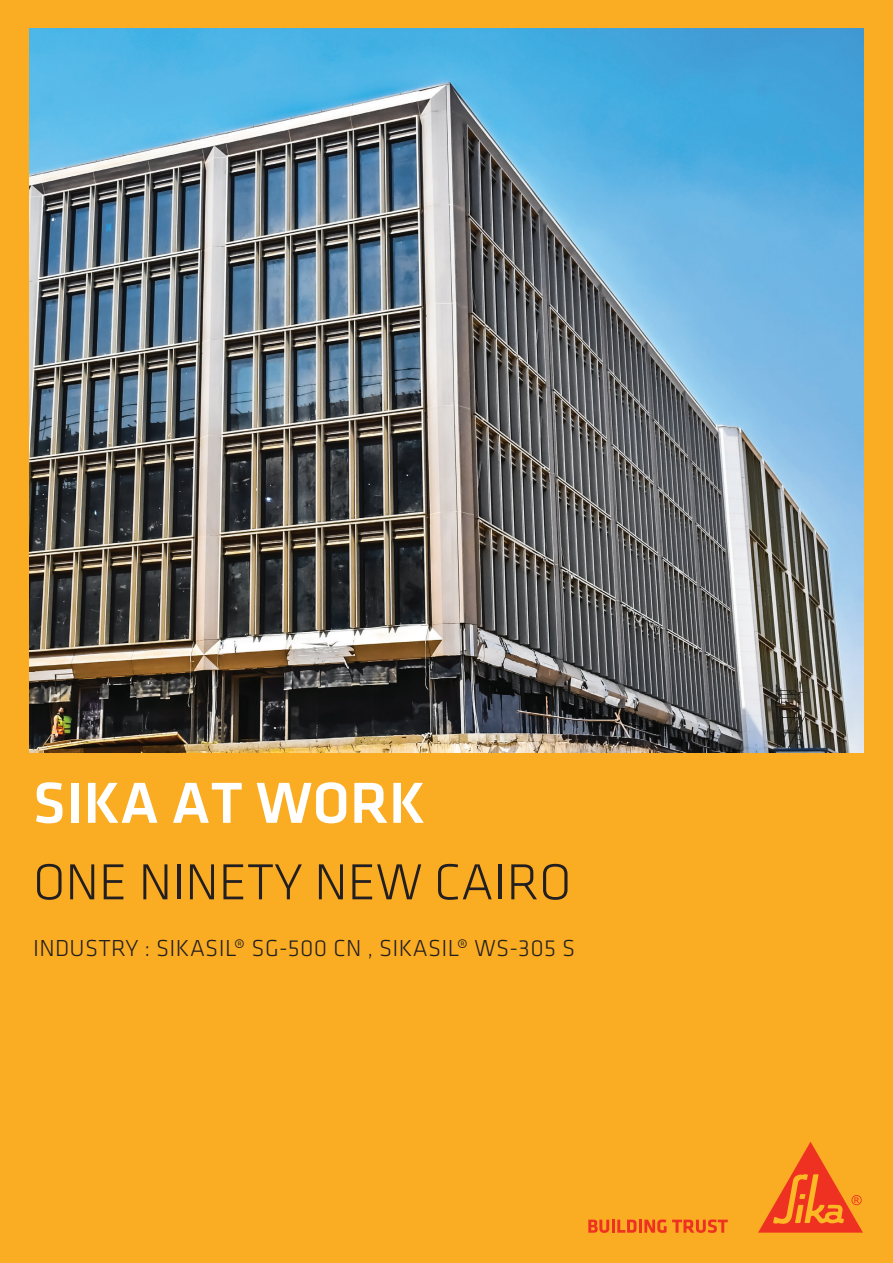
<style>
.page{position:relative;width:893px;height:1263px;background:#faac23}
.page>*{position:absolute;margin:0;border:0;box-sizing:border-box;transform-origin:0 0}
.t1{font:500 60px "Klavika";color:#fff}
.t2{font:300 52.5px "Klavika";color:#231f20}
.t3{font:300 24px "Klavika";letter-spacing:.015em;color:#211e1e}
</style>
<div class="page">
<svg style="left:588px;top:1219px;width:140px;height:14px"></svg>
<svg style="left:758px;top:1142px;width:105px;height:90px"></svg>
<img style="left:30px;top:29px;width:833px;height:723px">
<h1 class="t1" style="left:33px;top:762px;width:394px">SIKA AT WORK</h1>
<h2 class="t2" style="left:33px;top:850px;width:540px">ONE NINETY NEW CAIRO</h2>
<p class="t3" style="left:33px;top:933px;width:543px">INDUSTRY : SIKASIL® SG-500 CN , SIKASIL® WS-305 S</p>
</div>
